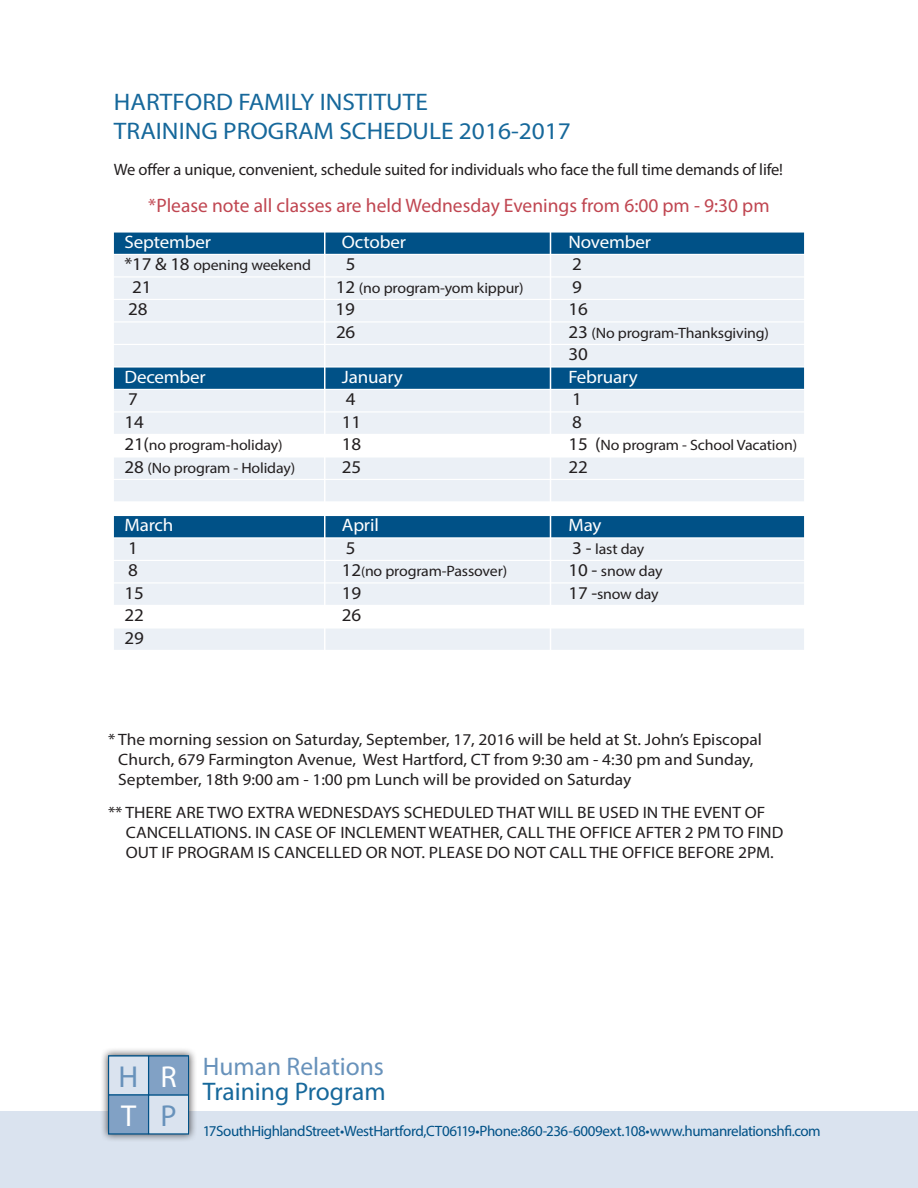
<style>
.page{position:relative;width:918px;height:1188px;background:#fff}
.page>*{position:absolute;margin:0;border:0;box-sizing:border-box;transform-origin:0 0}
.t1{font:30.3px "Myriad Pro";color:#6892bb}
.t2{font:30.3px "Myriad Pro";color:#fff}
.t3{font:25.5px "Myriad Pro";color:#16689b}
.t4{font:25.5px "Myriad Pro";color:#6892bb}
.t5{font:24px/28.8px "Myriad Pro";color:#16689b;scale:1.06 1}
.t6{font:19.5px "Myriad Pro";color:#c04651}
.t7{font:18px "Myriad Pro";letter-spacing:-.01em;color:#fff;scale:1.06 1}
.t8{font:18px "Myriad Pro";letter-spacing:-.01em;color:#231f20;scale:1.06 1}
.t9{font:16.5px/19.8px "Myriad Pro";color:#231f20;scale:1.06 1}
.t10{font:16.5px "Myriad Pro";color:#231f20}
.t11{font:15px "Myriad Pro";letter-spacing:-.01em;color:#231f20;scale:1.06 1}
.t12{font:15px "Myriad Pro";letter-spacing:-.03em;color:#005187}
.s1{font-size:18px}
.s2{font-size:13.5px}
</style>
<div class="page">
<div style="left:114px;top:233px;width:690px;height:21px;background:#005187"></div>
<div style="left:114px;top:255px;width:690px;height:21px;background:#ebf0f6"></div>
<div style="left:114px;top:278px;width:690px;height:21px;background:#ebf0f6"></div>
<div style="left:114px;top:300px;width:690px;height:21px;background:#ebf0f6"></div>
<div style="left:114px;top:323px;width:690px;height:21px;background:#ebf0f6"></div>
<div style="left:114px;top:345px;width:690px;height:21px;background:#ebf0f6"></div>
<div style="left:114px;top:368px;width:690px;height:21px;background:#005187"></div>
<div style="left:114px;top:390px;width:690px;height:21px;background:#ebf0f6"></div>
<div style="left:114px;top:413px;width:690px;height:21px;background:#ebf0f6"></div>
<div style="left:114px;top:458px;width:690px;height:21px;background:#ebf0f6"></div>
<div style="left:114px;top:480px;width:690px;height:21px;background:#ebf0f6"></div>
<div style="left:114px;top:516px;width:690px;height:21px;background:#005187"></div>
<div style="left:114px;top:539px;width:690px;height:21px;background:#ebf0f6"></div>
<div style="left:114px;top:561px;width:690px;height:21px;background:#ebf0f6"></div>
<div style="left:114px;top:584px;width:690px;height:21px;background:#ebf0f6"></div>
<div style="left:114px;top:629px;width:690px;height:21px;background:#ebf0f6"></div>
<hr style="left:324px;top:225px;width:2px;height:427px;background:#fff">
<hr style="left:550px;top:225px;width:1px;height:427px;background:#fff">
<div style="left:0;top:1112px;width:918px;height:76px;background:#dae3ef"></div>
<div style="left:100px;top:1047px;width:97px;height:95px;background:#231f20;opacity:.75"></div>
<svg style="left:108px;top:1055px;width:81px;height:79px"></svg>
<div style="left:109px;top:1056px;width:39px;height:39px;background:#dae3ef"></div>
<div style="left:109px;top:1056px;width:40px;height:39px;border:1px solid #005187"></div>
<div style="left:149px;top:1095px;width:40px;height:39px;background:#dae3ef"></div>
<div style="left:149px;top:1056px;width:40px;height:39px;background:#81a1c5"></div>
<div style="left:149px;top:1056px;width:40px;height:39px;border:1px solid #005187"></div>
<div style="left:109px;top:1095px;width:39px;height:39px;background:#81a1c5"></div>
<div style="left:109px;top:1095px;width:40px;height:39px;border:1px solid #005187"></div>
<p class="t5" style="left:114px;top:87px;width:433px">HARTFORD FAMILY INSTITUTE<br>TRAINING PROGRAM SCHEDULE 2016-2017</p>
<p class="t10" style="left:114px;top:159px;width:671px">We offer a unique, convenient, schedule suited for individuals who face the full time demands of life!</p>
<p class="t6" style="left:148px;top:193px;width:623px">*Please note all classes are held Wednesday Evenings from 6:00 pm - 9:30 pm</p>
<p class="t7" style="left:124px;top:231px;width:83px">September</p>
<p class="t7" style="left:342px;top:231px;width:62px">October</p>
<p class="t7" style="left:568px;top:231px;width:79px">November</p>
<p class="t11" style="left:124px;top:256px;width:177px"><span class="s1">*17 &amp; 18</span> opening weekend</p>
<p class="t8" style="left:346px;top:253px;width:11px">5</p>
<p class="t8" style="left:572px;top:253px;width:11px">2</p>
<p class="t8" style="left:132px;top:276px;width:20px">21</p>
<p class="t11" style="left:336px;top:279px;width:179px"><span class="s1">12</span> (no program-yom kippur)</p>
<p class="t8" style="left:572px;top:276px;width:11px">9</p>
<p class="t8" style="left:128px;top:298px;width:20px">28</p>
<p class="t8" style="left:336px;top:298px;width:20px">19</p>
<p class="t8" style="left:568px;top:298px;width:20px">16</p>
<p class="t8" style="left:336px;top:321px;width:20px">26</p>
<p class="t11" style="left:568px;top:324px;width:191px"><span class="s1">23</span> (No program-Thanksgiving)</p>
<p class="t8" style="left:568px;top:343px;width:20px">30</p>
<p class="t7" style="left:124px;top:366px;width:78px">December</p>
<p class="t7" style="left:342px;top:366px;width:59px">January</p>
<p class="t7" style="left:568px;top:366px;width:67px">February</p>
<p class="t8" style="left:128px;top:388px;width:11px">7</p>
<p class="t8" style="left:346px;top:388px;width:11px">4</p>
<p class="t8" style="left:572px;top:388px;width:11px">1</p>
<p class="t8" style="left:124px;top:411px;width:20px">14</p>
<p class="t8" style="left:342px;top:411px;width:20px">11</p>
<p class="t8" style="left:572px;top:411px;width:11px">8</p>
<p class="t11" style="left:124px;top:436px;width:151px"><span class="s1">21(</span>no program-holiday)</p>
<p class="t8" style="left:342px;top:433px;width:20px">18</p>
<p class="t11" style="left:568px;top:436px;width:217px"><span class="s1">15 (</span>No program - School Vacation)</p>
<p class="t11" style="left:124px;top:459px;width:163px"><span class="s1">28</span> (No program - Holiday)</p>
<p class="t8" style="left:342px;top:456px;width:20px">25</p>
<p class="t8" style="left:568px;top:456px;width:20px">22</p>
<p class="t7" style="left:124px;top:514px;width:48px">March</p>
<p class="t7" style="left:342px;top:514px;width:36px">April</p>
<p class="t7" style="left:568px;top:514px;width:33px">May</p>
<p class="t8" style="left:128px;top:537px;width:11px">1</p>
<p class="t8" style="left:346px;top:537px;width:11px">5</p>
<p class="t11" style="left:572px;top:540px;width:69px"><span class="s1">3 -</span> last day</p>
<p class="t8" style="left:128px;top:559px;width:11px">8</p>
<p class="t11" style="left:342px;top:562px;width:157px"><span class="s1">12</span><span class="s2">(</span>no program-Passover)</p>
<p class="t11" style="left:568px;top:562px;width:90px"><span class="s1">10 -</span> snow day</p>
<p class="t8" style="left:124px;top:582px;width:20px">15</p>
<p class="t8" style="left:342px;top:582px;width:20px">19</p>
<p class="t11" style="left:568px;top:585px;width:87px"><span class="s1">17 -</span>snow day</p>
<p class="t8" style="left:124px;top:604px;width:20px">22</p>
<p class="t8" style="left:342px;top:604px;width:20px">26</p>
<p class="t8" style="left:124px;top:627px;width:20px">29</p>
<p class="t9" style="left:118px;top:729px;width:609px;text-indent:-10px">* The morning session on Saturday, September, 17, 2016 will be held at St. John’s Episcopal<br>Church, 679 Farmington Avenue, West Hartford, CT from 9:30 am - 4:30 pm and Sunday,<br>September, 18th 9:00 am - 1:00 pm Lunch will be provided on Saturday</p>
<p class="t9" style="left:126px;top:802px;width:622px;text-indent:-18px">** THERE ARE TWO EXTRA WEDNESDAYS SCHEDULED THAT WILL BE USED IN THE EVENT OF<br>CANCELLATIONS. IN CASE OF INCLEMENT WEATHER, CALL THE OFFICE AFTER 2 PM TO FIND<br>OUT IF PROGRAM IS CANCELLED OR NOT. PLEASE DO NOT CALL THE OFFICE BEFORE 2PM.</p>
<p class="t1" style="left:119px;top:1058px;width:21px">H</p>
<p class="t2" style="left:121px;top:1097px;width:17px">T</p>
<p class="t2" style="left:160px;top:1058px;width:18px">R</p>
<p class="t1" style="left:161px;top:1097px;width:18px">P</p>
<p class="t4" style="left:203px;top:1050px;width:183px">Human Relations</p>
<p class="t3" style="left:203px;top:1076px;width:185px">Training Program</p>
<p class="t12" style="left:203px;top:1121px;width:619px">17 South Highland Street • West Hartford, CT 06119 • Phone: 860-236-6009 ext. 108 • www.humanrelationshfi.com</p>
</div>
